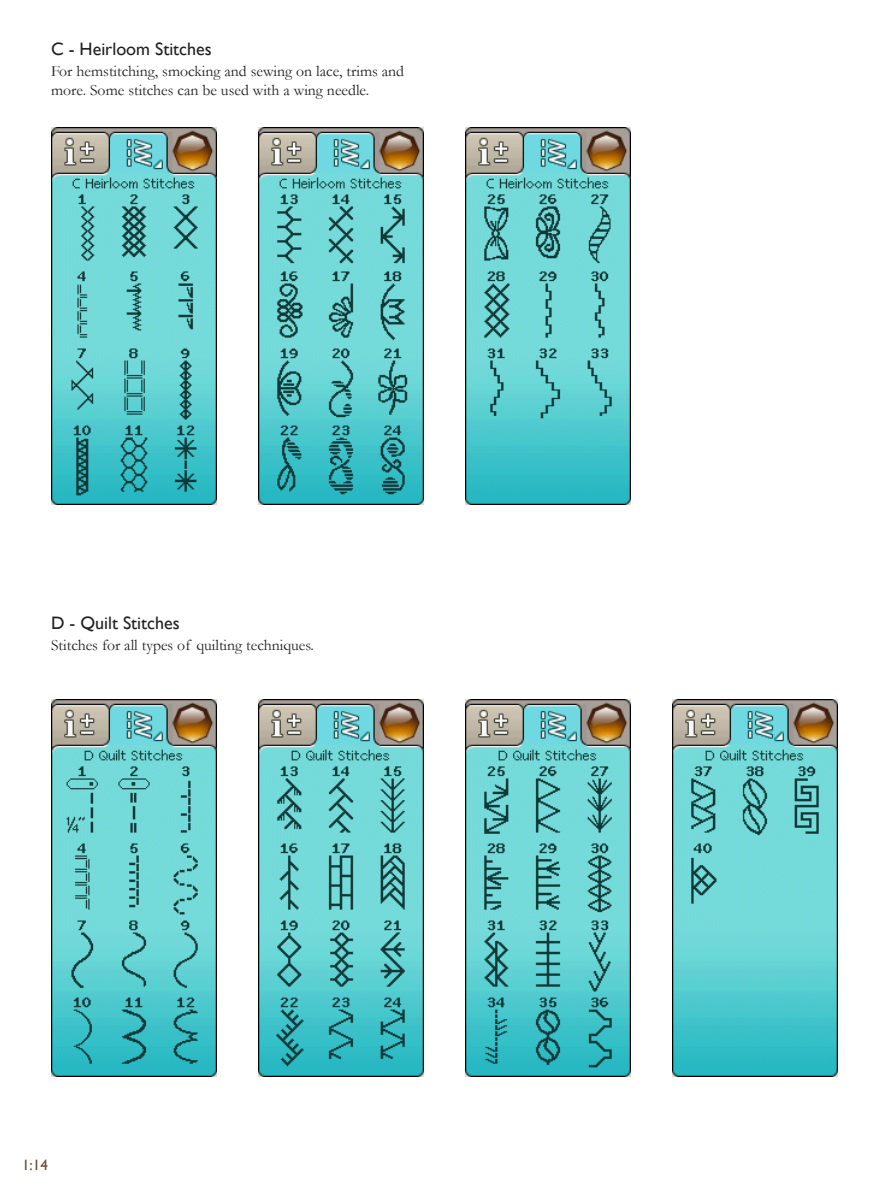
<style>
.page{position:relative;width:893px;height:1191px;background:#fff}
.page>*{position:absolute;margin:0;border:0;box-sizing:border-box;transform-origin:0 0}
.t1{font:18px "Gill Sans WGL";color:#231f20}
.t2{font:15.75px/18.9px "Garamond WGL";color:#231f20}
.t3{font:15px "Gill Sans WGL";color:#69482f}
</style>
<div class="page">
<img style="left:51px;top:128px;width:166px;height:376px">
<img style="left:51px;top:699px;width:166px;height:377px">
<img style="left:258px;top:128px;width:166px;height:376px">
<img style="left:258px;top:699px;width:166px;height:377px">
<img style="left:465px;top:128px;width:166px;height:376px">
<img style="left:465px;top:699px;width:166px;height:377px">
<img style="left:672px;top:699px;width:166px;height:377px">
<p class="t1" style="left:51px;top:37px;width:162px">C - Heirloom Stitches</p>
<p class="t2" style="left:51px;top:62px;width:355px">For hemstitching, smocking and sewing on lace, trims and more. Some stitches can be used with a wing needle.</p>
<p class="t1" style="left:51px;top:611px;width:130px">D - Quilt Stitches</p>
<p class="t2" style="left:51px;top:635px;width:265px">Stitches for all types of quilting techniques.</p>
<p class="t3" style="left:22px;top:1154px;width:27px">1:14</p>
</div>
